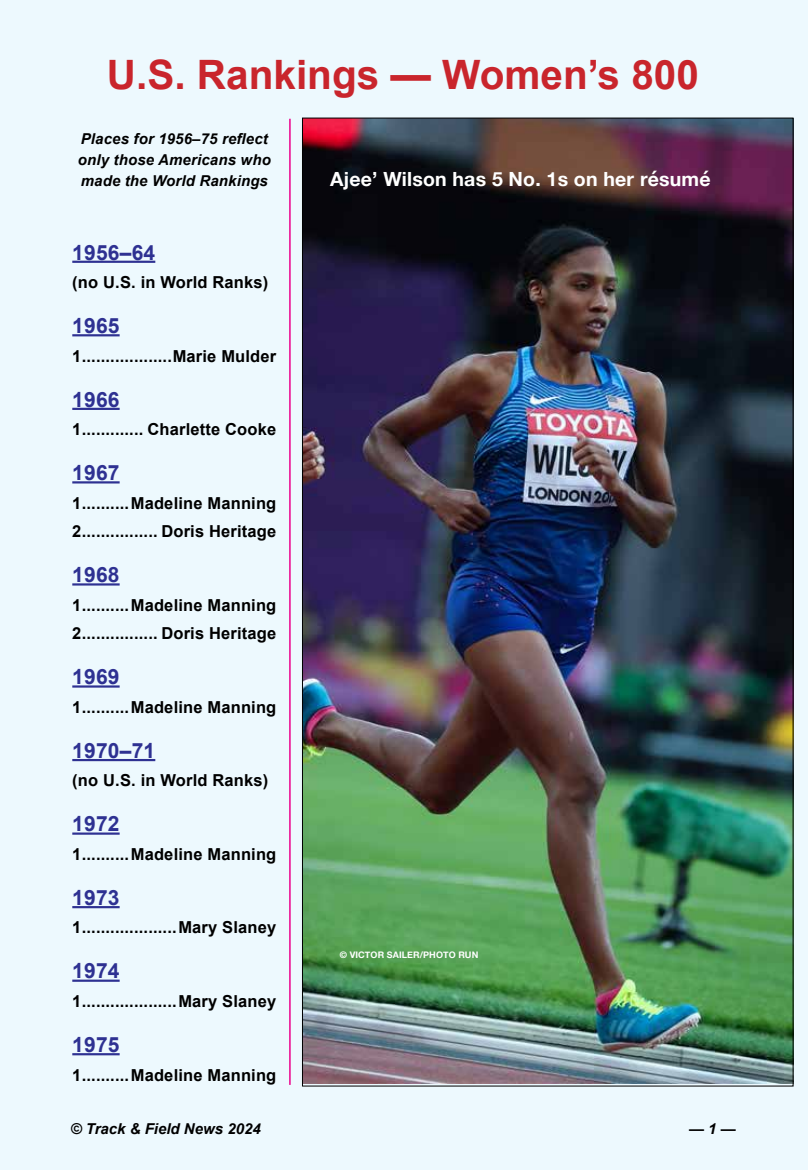
<style>
.page{position:relative;width:808px;height:1170px;background:#fff}
.page>*{position:absolute;margin:0;border:0;box-sizing:border-box;transform-origin:0 0}
.t1{font:700 40.5px "Arial";color:#c9252c}
.t2{font:700 21px "Arial";letter-spacing:.01em;color:#2e3192}
.t3{font:700 19.5px "Helvetica Neue";letter-spacing:.01em;color:#fff}
.t4{font:700 16.5px/28.5px "Arial";letter-spacing:.01em;color:#000}
.t5{font:italic 700 15px/21px "Arial";letter-spacing:.01em;color:#000}
.t6{font:700 9px "Helvetica Neue";letter-spacing:.01em;color:#fff}
</style>
<div class="page">
<div style="left:0;top:0;width:808px;height:1169px;background:#edf9fe"></div>
<hr style="left:289px;top:119px;width:2px;height:965px;background:#ec008c">
<hr style="left:72px;top:261px;width:83px;height:2px;background:#2e3192">
<hr style="left:72px;top:334px;width:48px;height:2px;background:#2e3192">
<hr style="left:72px;top:408px;width:48px;height:2px;background:#2e3192">
<hr style="left:72px;top:481px;width:48px;height:2px;background:#2e3192">
<hr style="left:72px;top:583px;width:48px;height:2px;background:#2e3192">
<hr style="left:72px;top:685px;width:48px;height:2px;background:#2e3192">
<hr style="left:72px;top:759px;width:83px;height:2px;background:#2e3192">
<hr style="left:72px;top:832px;width:48px;height:2px;background:#2e3192">
<hr style="left:72px;top:906px;width:48px;height:2px;background:#2e3192">
<hr style="left:72px;top:979px;width:48px;height:2px;background:#2e3192">
<hr style="left:72px;top:1053px;width:48px;height:2px;background:#2e3192">
<img style="left:304px;top:120px;width:487px;height:963px">
<h1 class="t1" style="left:107px;top:48px;width:593px">U.S. Rankings — Women’s 800</h1>
<p class="t5" style="left:78px;top:129px;width:194px">Places for 1956–75 reflect only those Americans who made the World Rankings</p>
<p class="t2" style="left:72px;top:238px;width:84px">1956–64</p>
<p class="t4" style="left:72px;top:268px;width:198px">(no U.S. in World Ranks)</p>
<p class="t2" style="left:72px;top:312px;width:49px">1965</p>
<p class="t4" style="left:72px;top:342px;width:206px">1...................Marie Mulder</p>
<p class="t2" style="left:72px;top:385px;width:49px">1966</p>
<p class="t4" style="left:72px;top:415px;width:206px">1............. Charlette Cooke</p>
<p class="t2" style="left:72px;top:459px;width:49px">1967</p>
<p class="t4" style="left:72px;top:489px;width:206px">1..........Madeline Manning<br>2................ Doris Heritage</p>
<p class="t2" style="left:72px;top:561px;width:49px">1968</p>
<p class="t4" style="left:72px;top:591px;width:206px">1..........Madeline Manning<br>2................ Doris Heritage</p>
<p class="t2" style="left:72px;top:663px;width:49px">1969</p>
<p class="t4" style="left:72px;top:693px;width:206px">1..........Madeline Manning</p>
<p class="t2" style="left:72px;top:736px;width:84px">1970–71</p>
<p class="t4" style="left:72px;top:766px;width:198px">(no U.S. in World Ranks)</p>
<p class="t2" style="left:72px;top:810px;width:49px">1972</p>
<p class="t4" style="left:72px;top:840px;width:206px">1..........Madeline Manning</p>
<p class="t2" style="left:72px;top:883px;width:49px">1973</p>
<p class="t4" style="left:72px;top:913px;width:206px">1....................Mary Slaney</p>
<p class="t2" style="left:72px;top:957px;width:49px">1974</p>
<p class="t4" style="left:72px;top:987px;width:206px">1....................Mary Slaney</p>
<p class="t2" style="left:72px;top:1030px;width:49px">1975</p>
<p class="t4" style="left:72px;top:1060px;width:206px">1..........Madeline Manning</p>
<p class="t3" style="left:330px;top:164px;width:382px">Ajee’ Wilson has 5 No. 1s on her résumé</p>
<p class="t6" style="left:340px;top:947px;width:140px">© VICTOR SAILER/PHOTO RUN</p>
<p class="t5" style="left:71px;top:1118px;width:192px">© Track &amp; Field News 2024</p>
<p class="t5" style="left:689px;top:1118px;width:48px">— 1 —</p>
</div>
